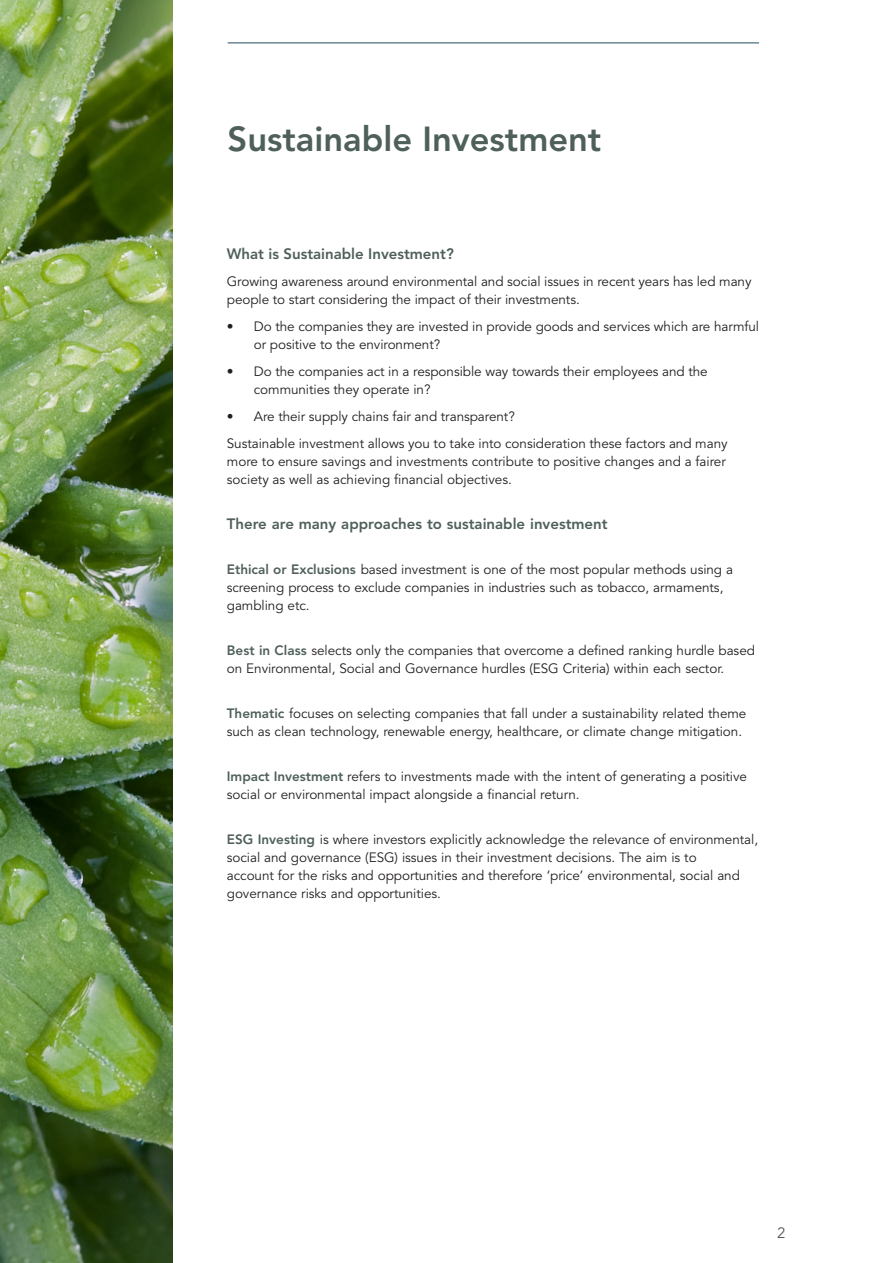
<style>
.page{position:relative;width:893px;height:1263px;background:#fff}
.page>*{position:absolute;margin:0;border:0;box-sizing:border-box;transform-origin:0 0}
.t1{font:800 34.5px "Avenir LT Std";color:#4f605a}
.Body{font:800 15px "Avenir LT Std";color:#4f605a}
.t2{font:15px "Avenir LT Std";color:#57585a}
.Body-2{font:13.5px/18px "Avenir LT Std";letter-spacing:-.005em;color:#231f20}
.s1{font-weight:800;color:#4f605a}
</style>
<div class="page">
<hr style="left:228px;top:43px;width:531px;height:1px;background:#204b61">
<img style="left:0;top:0;width:173px;height:1263px">
<p class="t1" style="left:228px;top:118px;width:375px">Sustainable Investment</p>
<p class="Body" style="left:227px;top:244px;width:228px">What is Sustainable Investment?</p>
<p class="Body-2" style="left:227px;top:272px;width:526px">Growing awareness around environmental and social issues in recent years has led many people to start considering the impact of their investments.</p>
<p class="Body-2" style="left:254px;top:317px;width:507px;text-indent:-27px">• Do the companies they are invested in provide goods and services which are harmful or positive to the environment?</p>
<p class="Body-2" style="left:254px;top:362px;width:455px;text-indent:-27px">• Do the companies act in a responsible way towards their employees and the communities they operate in?</p>
<p class="Body-2" style="left:227px;top:407px;width:289px">• Are their supply chains fair and transparent?</p>
<p class="Body-2" style="left:227px;top:434px;width:502px">Sustainable investment allows you to take into consideration these factors and many more to ensure savings and investments contribute to positive changes and a fairer society as well as achieving financial objectives.</p>
<p class="Body" style="left:227px;top:514px;width:382px">There are many approaches to sustainable investment</p>
<p class="Body-2" style="left:227px;top:560px;width:508px"><span class="s1">Ethical or Exclusions</span> based investment is one of the most popular methods using a screening process to exclude companies in industries such as tobacco, armaments, gambling etc.</p>
<p class="Body-2" style="left:227px;top:641px;width:530px"><span class="s1">Best in Class</span> selects only the companies that overcome a defined ranking hurdle based on Environmental, Social and Governance hurdles (ESG Criteria) within each sector.</p>
<p class="Body-2" style="left:227px;top:704px;width:521px"><span class="s1">Thematic</span> focuses on selecting companies that fall under a sustainability related theme such as clean technology, renewable energy, healthcare, or climate change mitigation.</p>
<p class="Body-2" style="left:227px;top:767px;width:522px"><span class="s1">Impact Investment</span> refers to investments made with the intent of generating a positive social or environmental impact alongside a financial return.</p>
<p class="Body-2" style="left:227px;top:830px;width:533px"><span class="s1">ESG Investing</span> is where investors explicitly acknowledge the relevance of environmental, social and governance (ESG) issues in their investment decisions. The aim is to<br>account for the risks and opportunities and therefore ‘price’ environmental, social and governance risks and opportunities.</p>
<p class="t2" style="left:777px;top:1224px;width:10px">2</p>
</div>
